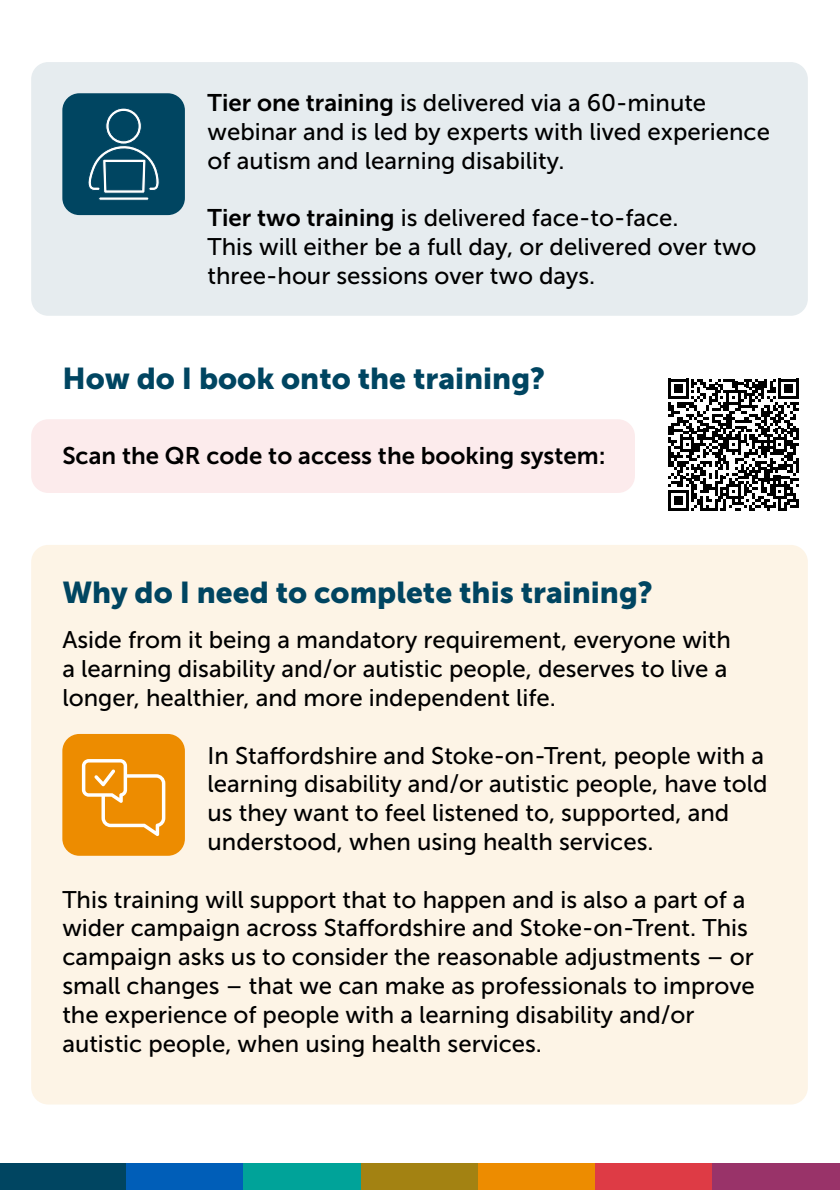
<style>
.page{position:relative;width:840px;height:1190px;background:#fff}
.page>*{position:absolute;margin:0;border:0;box-sizing:border-box;transform-origin:0 0}
.t1{font:30px "Museo Sans 900";color:#004561}
.t2{font:24px/28.8px "Museo Sans 500";color:#000}
.t3{font:24px "Museo Sans 700";color:#000}
.s1{font-family:"Museo Sans 700"}
</style>
<div class="page">
<div style="left:31px;top:545px;width:777px;height:560px;background:#fdf4e6;border-radius:17px"></div>
<div style="left:31px;top:419px;width:604px;height:74px;background:#fcebec;border-radius:17px"></div>
<div style="left:31px;top:62px;width:777px;height:254px;background:#e6ecef;border-radius:17px"></div>
<div style="left:62px;top:93px;width:123px;height:122px;background:#004561;border-radius:17px"></div>
<svg style="left:88px;top:108px;width:72px;height:86px"></svg>
<div style="left:98px;top:197px;width:51px;height:4px;border:1px solid #004461;border-radius:2px"></div>
<div style="left:62px;top:734px;width:123px;height:122px;background:#ed8c00;border-radius:17px"></div>
<svg style="left:82px;top:759px;width:83px;height:77px"></svg>
<div style="left:0;top:1164px;width:126px;height:26px;background:#004561"></div>
<div style="left:126px;top:1164px;width:118px;height:26px;background:#005eb8"></div>
<div style="left:244px;top:1164px;width:117px;height:26px;background:#00a399"></div>
<div style="left:361px;top:1164px;width:117px;height:26px;background:#a38212"></div>
<div style="left:478px;top:1164px;width:118px;height:26px;background:#ed8c00"></div>
<div style="left:595px;top:1164px;width:118px;height:26px;background:#de3b45"></div>
<div style="left:713px;top:1164px;width:127px;height:26px;background:#993369"></div>
<svg style="left:668px;top:379px;width:131px;height:132px"></svg>
<p class="t2" style="left:208px;top:89px;width:564px"><span class="s1">Tier one training</span> is delivered via a 60-minute webinar and is led by experts with lived experience of autism and learning disability.</p>
<p class="t2" style="left:208px;top:204px;width:550px"><span class="s1">Tier two training</span> is delivered face-to-face.<br>This will either be a full day, or delivered over two three-hour sessions over two days.</p>
<p class="t1" style="left:62px;top:361px;width:484px">How do I book onto the training?</p>
<p class="t3" style="left:62px;top:442px;width:545px">Scan the QR code to access the booking system:</p>
<p class="t1" style="left:62px;top:575px;width:592px">Why do I need to complete this training?</p>
<p class="t2" style="left:62px;top:626px;width:670px">Aside from it being a mandatory requirement, everyone with a learning disability and/or autistic people, deserves to live a longer, healthier, and more independent life.</p>
<p class="t2" style="left:208px;top:741px;width:561px">In Staffordshire and Stoke-on-Trent, people with a learning disability and/or autistic people, have told us they want to feel listened to, supported, and understood, when using health services.</p>
<p class="t2" style="left:62px;top:885px;width:694px">This training will support that to happen and is also a part of a wider campaign across Staffordshire and Stoke-on-Trent. This campaign asks us to consider the reasonable adjustments – or small changes – that we can make as professionals to improve the experience of people with a learning disability and/or autistic people, when using health services.</p>
</div>
